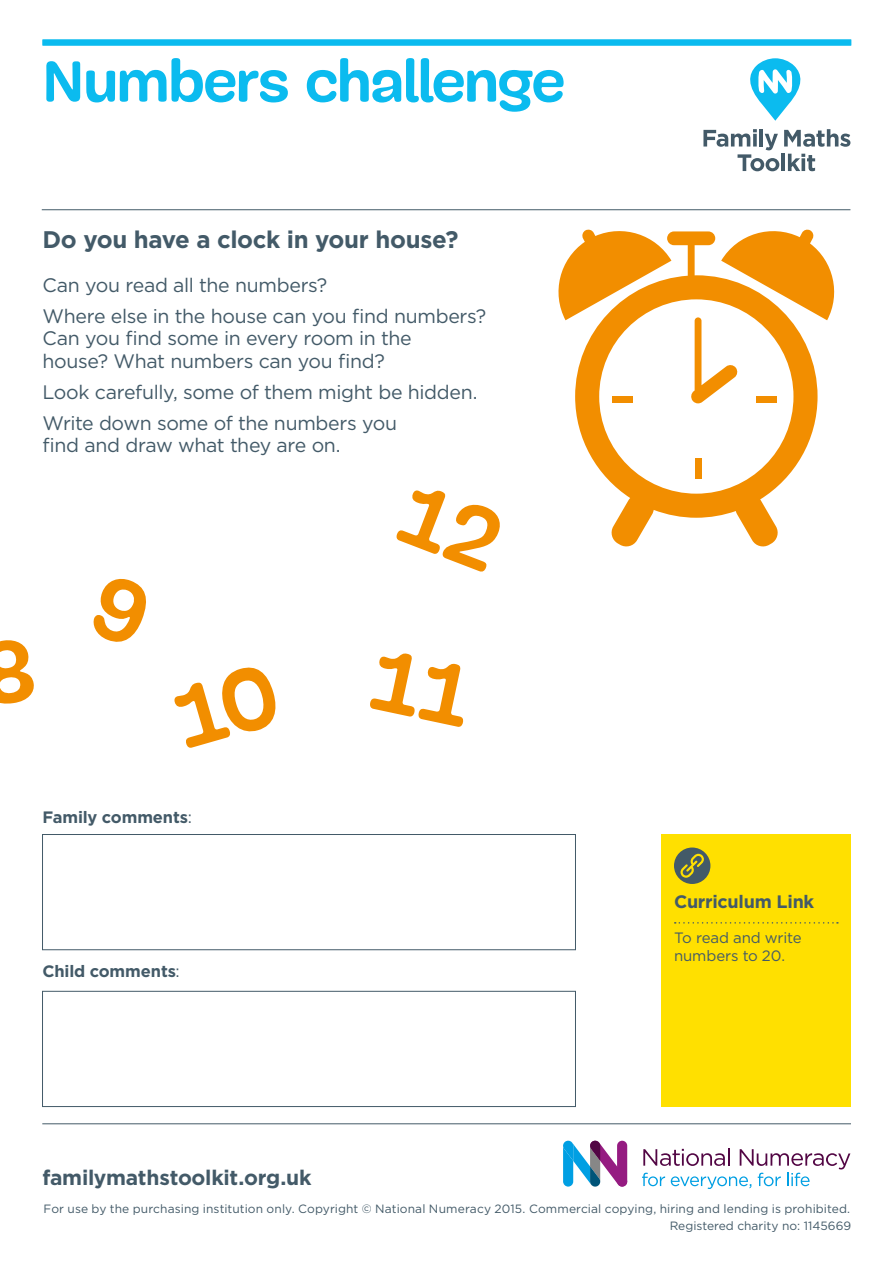
<style>
.page{position:relative;width:893px;height:1263px;background:#fff}
.page>*{position:absolute;margin:0;border:0;box-sizing:border-box;transform-origin:0 0}
.t1{font:700 60px "Mija";letter-spacing:-.01em;color:#0bbbef}
.t2{font:700 24px "Gotham";letter-spacing:-.015em;color:#435a68}
.t3{font:700 21px "Gotham";letter-spacing:-.015em;color:#435a68}
.t4{font:19.5px/31px "Gotham";letter-spacing:-.015em;color:#435a68}
.t5{font:700 18px "Gotham";letter-spacing:-.015em;color:#435a68}
.t6{font:700 16.5px "Gotham";letter-spacing:-.01em;color:#435a68}
.t7{font:15px/18px "Gotham";letter-spacing:-.01em;color:#435a68}
.t8{font:12px/17px "Gotham";letter-spacing:.005em;color:#435a68;text-align:right}
.s1{font-weight:400}
</style>
<div class="page">
<svg style="left:642px;top:1148px;width:208px;height:41px"></svg>
<svg style="left:563px;top:1141px;width:65px;height:46px"></svg>
<div style="left:617px;top:1141px;width:10px;height:45px;background:#951b81;border-radius:5px"></div>
<hr style="left:42px;top:1123px;width:809px;height:1px;background:#435a68">
<div style="left:42px;top:834px;width:534px;height:116px;background:#fff;border:1px solid #435a68"></div>
<div style="left:42px;top:991px;width:534px;height:116px;background:#fff;border:1px solid #435a68"></div>
<div style="left:661px;top:835px;width:189px;height:272px;background:#ffe000"></div>
<svg style="left:675px;top:922px;width:163px;height:1px"></svg>
<div style="left:674px;top:847px;width:36px;height:37px;background:#435a68;border-radius:50%"></div>
<svg style="left:680px;top:854px;width:24px;height:24px"></svg>
<svg style="left:750px;top:58px;width:51px;height:63px"></svg>
<svg style="left:703px;top:129px;width:147px;height:42px"></svg>
<hr style="left:42px;top:209px;width:808px;height:1px;background:#435a68">
<div style="left:43px;top:40px;width:808px;height:6px;background:#0bbbef"></div>
<svg style="left:558px;top:230px;width:34px;height:90px"></svg>
<svg style="left:803px;top:230px;width:31px;height:173px"></svg>
<svg style="left:575px;top:231px;width:242px;height:315px"></svg>
<div style="left:612px;top:396px;width:21px;height:7px;background:#f28e00"></div>
<div style="left:756px;top:396px;width:21px;height:7px;background:#f28e00"></div>
<div style="left:695px;top:458px;width:6px;height:21px;background:#f28e00"></div>
<h1 class="t1" style="left:43px;top:49px;width:524px">Numbers challenge</h1>
<p class="t2" style="left:43px;top:224px;width:418px">Do you have a clock in your house?</p>
<p class="t4" style="left:43px;top:269px;width:445px">Can you read all the numbers?<br>Where else in the house can you find numbers?</p>
<p class="t4" style="left:43px;top:327px;width:371px;line-height:22.5px">Can you find some in every room in the house? What numbers can you find?</p>
<p class="t4" style="left:43px;top:376px;width:436px">Look carefully, some of them might be hidden.<br>Write down some of the numbers you</p>
<p class="t4" style="left:43px;top:429px;width:300px">find and draw what they are on.</p>
<p class="t6" style="left:43px;top:806px;width:151px">Family comments<span class="s1">:</span></p>
<p class="t6" style="left:43px;top:961px;width:139px">Child comments<span class="s1">:</span></p>
<p class="t5" style="left:674px;top:889px;width:142px">Curriculum Link</p>
<p class="t7" style="left:674px;top:928px;width:129px">To read and write numbers to 20.</p>
<p class="t3" style="left:42px;top:1163px;width:271px">familymathstoolkit.org.uk</p>
<p class="t8" style="left:44px;top:1200px;width:809px">For use by the purchasing institution only. Copyright © National Numeracy 2015. Commercial copying, hiring and lending is prohibited.<br>Registered charity no: 1145669</p>
</div>
